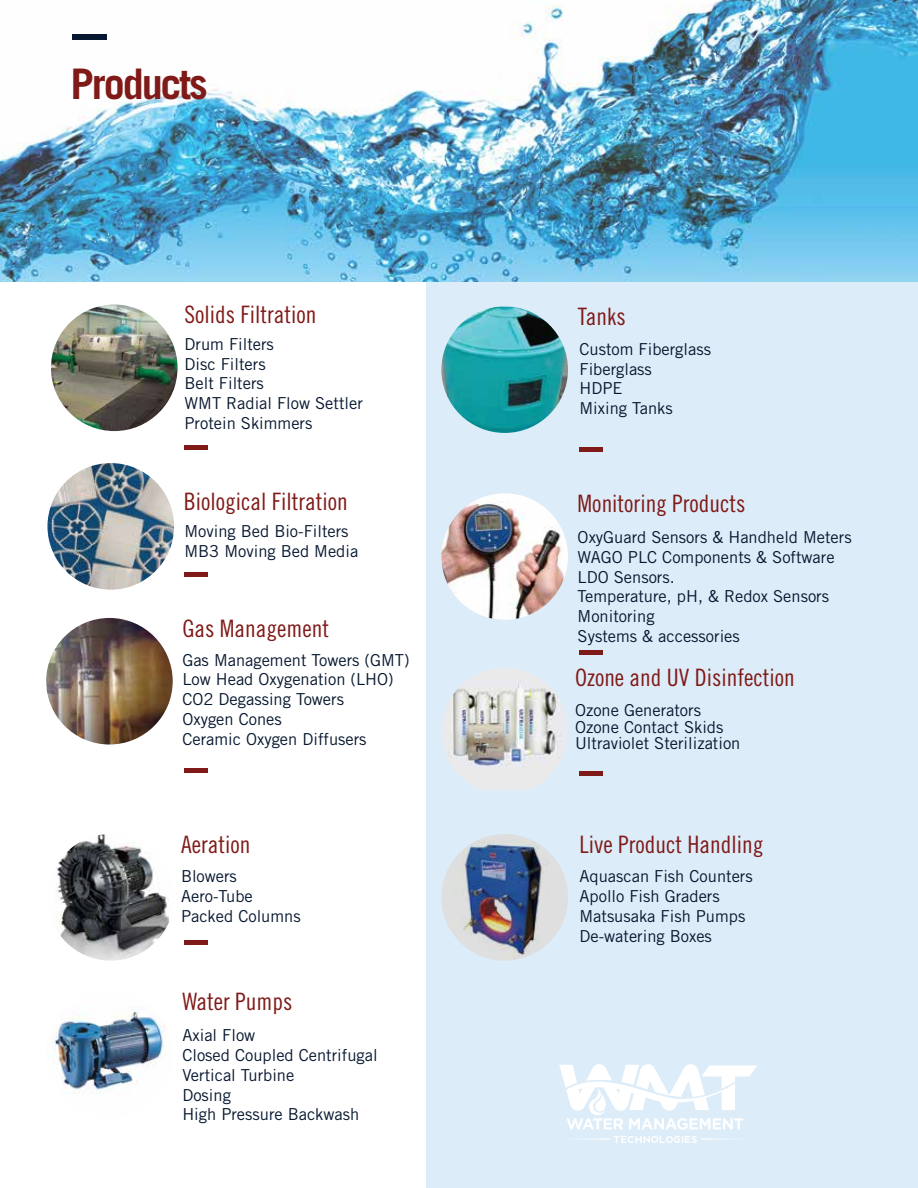
<style>
.page{position:relative;width:918px;height:1188px;background:#fff}
.page>*{position:absolute;margin:0;border:0;box-sizing:border-box;transform-origin:0 0}
.t1{font:700 42.15px "Trade Gothic";letter-spacing:-.05em;color:#801a18}
.t2{font:24px "Trade Gothic Cond Eighteen";color:#801a18}
.t3{font:16.5px/19.8px "Trade Gothic";color:#07172f}
.t4{font:700 9.6px "nevis";letter-spacing:.035em;color:#fff}
</style>
<div class="page">
<div style="left:426px;top:207px;width:492px;height:981px;background:#dcecf8"></div>
<img style="left:0;top:0;width:918px;height:282px">
<div style="left:72px;top:34px;width:35px;height:6px;background:#07172f"></div>
<div style="left:185px;top:445px;width:23px;height:5px;background:#801a18"></div>
<div style="left:580px;top:447px;width:23px;height:5px;background:#801a18"></div>
<div style="left:580px;top:650px;width:23px;height:5px;background:#801a18"></div>
<div style="left:580px;top:771px;width:23px;height:5px;background:#801a18"></div>
<img style="left:51px;top:305px;width:127px;height:126px;border-radius:63px">
<img style="left:47px;top:463px;width:127px;height:127px;border-radius:63px">
<img style="left:46px;top:618px;width:127px;height:127px;border-radius:63px">
<div style="left:185px;top:572px;width:23px;height:5px;background:#801a18"></div>
<div style="left:185px;top:768px;width:23px;height:5px;background:#801a18"></div>
<div style="left:185px;top:940px;width:23px;height:5px;background:#801a18"></div>
<img style="left:47px;top:834px;width:127px;height:127px;border-radius:63px">
<img style="left:442px;top:668px;width:126px;height:122px">
<img style="left:48px;top:1007px;width:118px;height:87px">
<img style="left:441px;top:306px;width:127px;height:127px;border-radius:63px">
<img style="left:441px;top:493px;width:127px;height:127px;border-radius:63px">
<img style="left:441px;top:834px;width:127px;height:127px;border-radius:50%">
<svg style="left:580px;top:1138px;width:30px;height:2px"></svg>
<svg style="left:701px;top:1138px;width:30px;height:2px"></svg>
<svg style="left:559px;top:1064px;width:198px;height:66px"></svg>
<h1 class="t1" style="left:70px;top:58px;width:139px">Products</h1>
<h2 class="t2" style="left:185px;top:300px;width:133px">Solids Filtration</h2>
<p class="t3" style="left:185px;top:334px;width:180px">Drum Filters<br>Disc Filters<br>Belt Filters<br>WMT Radial Flow Settler<br>Protein Skimmers</p>
<h2 class="t2" style="left:184px;top:487px;width:165px">Biological Filtration</h2>
<p class="t3" style="left:185px;top:521px;width:175px">Moving Bed Bio-Filters<br>MB3 Moving Bed Media</p>
<h2 class="t2" style="left:182px;top:614px;width:148px">Gas Management</h2>
<p class="t3" style="left:182px;top:650px;width:229px">Gas Management Towers (GMT)<br>Low Head Oxygenation (LHO)<br>CO2 Degassing Towers<br>Oxygen Cones<br>Ceramic Oxygen Diffusers</p>
<h2 class="t2" style="left:181px;top:830px;width:71px">Aeration</h2>
<p class="t3" style="left:181px;top:866px;width:121px">Blowers<br>Aero-Tube<br>Packed Columns</p>
<h2 class="t2" style="left:182px;top:987px;width:112px">Water Pumps</h2>
<p class="t3" style="left:182px;top:1025px;width:197px">Axial Flow<br>Closed Coupled Centrifugal<br>Vertical Turbine<br>Dosing<br>High Pressure Backwash</p>
<h2 class="t2" style="left:578px;top:302px;width:50px">Tanks</h2>
<p class="t3" style="left:580px;top:339px;width:133px">Custom Fiberglass<br>Fiberglass<br>HDPE<br>Mixing Tanks</p>
<h2 class="t2" style="left:578px;top:489px;width:169px">Monitoring Products</h2>
<p class="t3" style="left:578px;top:527px;width:276px">OxyGuard Sensors &amp; Handheld Meters<br>WAGO PLC Components &amp; Software<br>LDO Sensors.<br>Temperature, pH, &amp; Redox Sensors<br>Monitoring<br>Systems &amp; accessories</p>
<h2 class="t2" style="left:575px;top:664px;width:221px">Ozone and UV Disinfection</h2>
<p class="t3" style="left:575px;top:702px;width:167px;line-height:16.5px">Ozone Generators<br>Ozone Contact Skids<br>Ultraviolet Sterilization</p>
<h2 class="t2" style="left:580px;top:830px;width:185px">Live Product Handling</h2>
<p class="t3" style="left:580px;top:866px;width:175px">Aquascan Fish Counters<br>Apollo Fish Graders<br>Matsusaka Fish Pumps<br>De-watering Boxes</p>
<p class="t4" style="left:614px;top:1134px;width:85px">TECHNOLOGIES</p>
</div>
